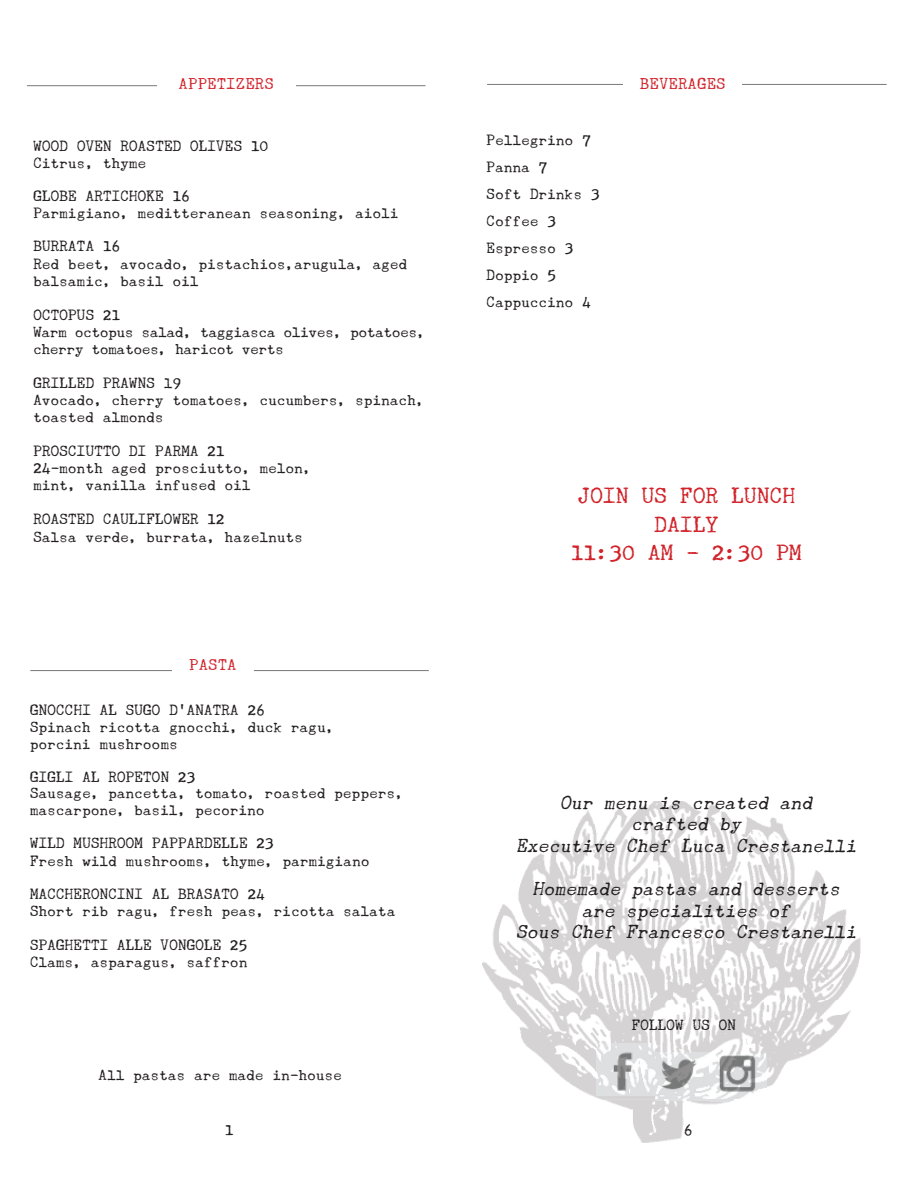
<style>
.page{position:relative;width:918px;height:1188px;background:#fff}
.page>*{position:absolute;margin:0;border:0;box-sizing:border-box;transform-origin:0 0}
.t1{font:21px/28.5px "Underwood Champion";letter-spacing:.025em;color:#d1232a;text-align:center}
.t2{font:italic 18px/21.6px "Underwood Champion";color:#231f20;text-align:center}
.t3{font:15px "Underwood Champion";letter-spacing:.05em;color:#d1232a}
.t4{font:14.25px/17.1px "Underwood Champion";letter-spacing:.025em;color:#231f20}
.t5{font:14.25px/17.1px "Underwood Champion";color:#231f20}
</style>
<div class="page">
<img style="left:483px;top:801px;width:377px;height:342px">
<hr style="left:27px;top:85px;width:399px;height:1px;background:#76787b">
<hr style="left:30px;top:670px;width:399px;height:1px;background:#76787b">
<div style="left:157px;top:78px;width:138px;height:25px;background:#fff"></div>
<hr style="left:487px;top:84px;width:400px;height:1px;background:#76787b">
<div style="left:623px;top:78px;width:119px;height:21px;background:#fff"></div>
<img style="left:596px;top:1043px;width:59px;height:53px">
<img style="left:656px;top:1053px;width:55px;height:48px">
<img style="left:711px;top:1055px;width:55px;height:46px">
<div style="left:172px;top:659px;width:82px;height:22px;background:#fff"></div>
<p class="t3" style="left:179px;top:75px;width:96px">APPETIZERS</p>
<p class="t4" style="left:33px;top:138px;width:236px;line-height:16.5px">WOOD OVEN ROASTED OLIVES 10<br>Citrus, thyme</p>
<p class="t4" style="left:33px;top:188px;width:367px;line-height:16.5px">GLOBE ARTICHOKE 16<br>Parmigiano, meditteranean seasoning, aioli</p>
<p class="t4" style="left:33px;top:238px;width:375px">BURRATA 16<br>Red beet, avocado, pistachios,arugula, aged balsamic, basil oil</p>
<p class="t5" style="left:33px;top:306px;width:394px">OCTOPUS 21<br>Warm octopus salad, taggiasca olives, potatoes, cherry tomatoes, haricot verts</p>
<p class="t4" style="left:33px;top:375px;width:393px">GRILLED PRAWNS l9<br>Avocado, cherry tomatoes, cucumbers, spinach, toasted almonds</p>
<p class="t4" style="left:33px;top:442px;width:280px">PROSCIUTTO DI PARMA 21<br>24-month aged prosciutto, melon, mint, vanilla infused oil</p>
<p class="t4" style="left:33px;top:511px;width:271px">ROASTED CAULIFLOWER 12<br>Salsa verde, burrata, hazelnuts</p>
<p class="t3" style="left:189px;top:657px;width:48px">PASTA</p>
<p class="t4" style="left:30px;top:702px;width:306px">GNOCCHI AL SUGO D’ANATRA 26<br>Spinach ricotta gnocchi, duck ragu, porcini mushrooms</p>
<p class="t4" style="left:30px;top:768px;width:375px">GIGLI AL ROPETON 23<br>Sausage, pancetta, tomato, roasted peppers, mascarpone, basil, pecorino</p>
<p class="t4" style="left:30px;top:835px;width:341px">WILD MUSHROOM PAPPARDELLE 23<br>Fresh wild mushrooms, thyme, parmigiano</p>
<p class="t4" style="left:30px;top:885px;width:367px">MACCHERONCINI AL BRASATO 24<br>Short rib ragu, fresh peas, ricotta salata</p>
<p class="t4" style="left:30px;top:936px;width:219px">SPAGHETTI ALLE VONGOLE 25<br>Clams, asparagus, saffron</p>
<p class="t4" style="left:99px;top:1066px;width:245px">All pastas are made in-house</p>
<p class="t4" style="left:225px;top:1121px;width:10px">1</p>
<p class="t4" style="left:487px;top:127px;width:114px;line-height:27px">Pellegrino 7<br>Panna 7<br>Soft Drinks 3<br>Coffee 3<br>Espresso 3<br>Doppio 5<br>Cappuccino 4</p>
<p class="t3" style="left:640px;top:75px;width:87px">BEVERAGES</p>
<h1 class="t1" style="left:571px;top:482px;width:232px">JOIN US FOR LUNCH<br>DAILY<br>11:30 AM - 2:30 PM</h1>
<p class="t2" style="left:516px;top:791px;width:345px">Our menu is created and<br>crafted by<br>Executive Chef Luca Crestanelli</p>
<p class="t2" style="left:516px;top:878px;width:345px">Homemade pastas and desserts are specialities of<br>Sous Chef Francesco Crestanelli</p>
<p class="t4" style="left:632px;top:1016px;width:106px">FOLLOW US ON</p>
<p class="t4" style="left:684px;top:1121px;width:10px">6</p>
</div>
